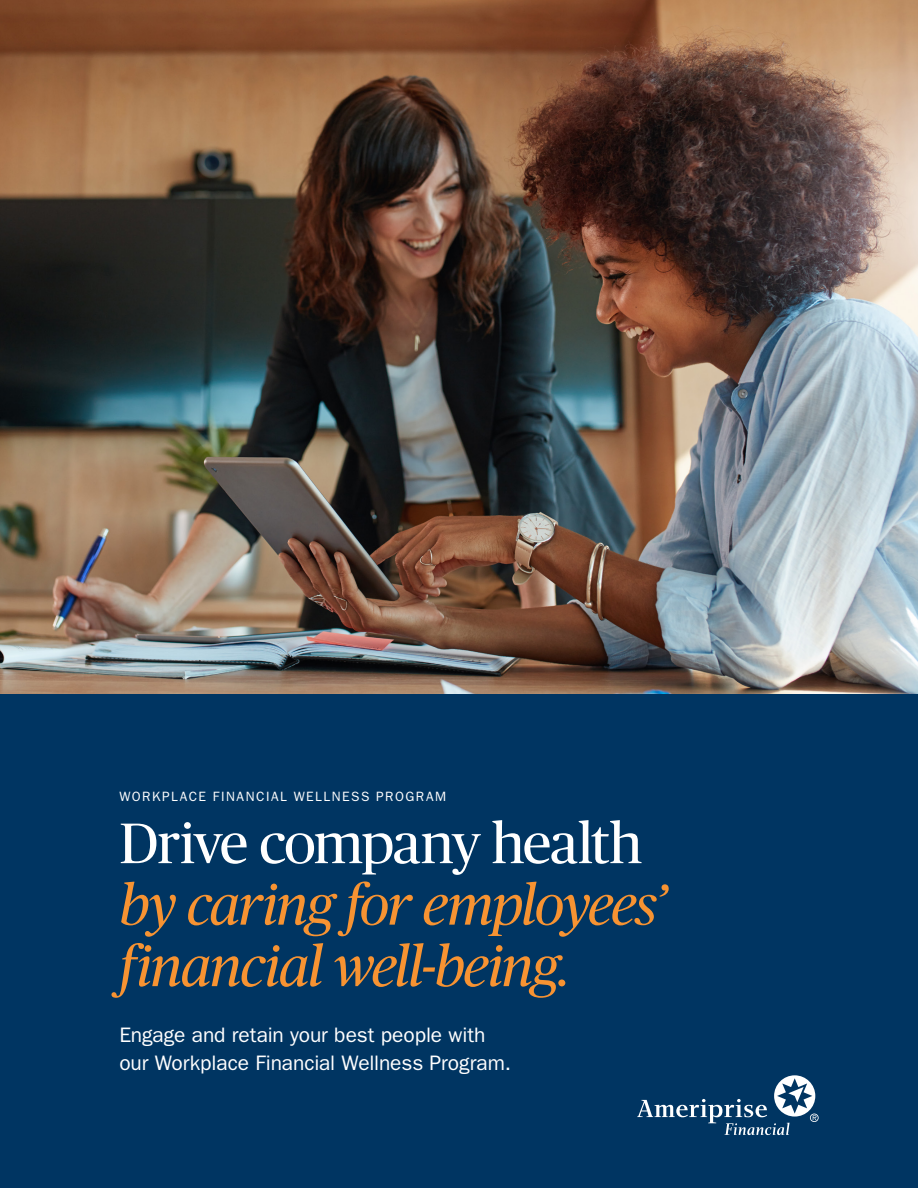
<style>
.page{position:relative;width:918px;height:1188px;background:#fff}
.page>*{position:absolute;margin:0;border:0;box-sizing:border-box;transform-origin:0 0}
.Internal_page_subtit{font:italic 57px/61.5px "Publico Headline";letter-spacing:-.03em;color:#f79332}
.Internal_page_subtit-2{font:21px/28.5px "ITC Franklin Gothic Std";letter-spacing:-.005em;color:#fff}
.Internal_page_subtit-3{font:13.5px "ITC Franklin Gothic Std";letter-spacing:.115em;color:#fff}
.s1{font-style:normal;color:#fff}
</style>
<div class="page">
<div style="left:0;top:684px;width:918px;height:504px;background:#003562"></div>
<img style="left:0;top:0;width:918px;height:694px">
<svg style="left:637px;top:1075px;width:182px;height:60px"></svg>
<p class="Internal_page_subtit-3" style="left:119px;top:789px;width:328px">WORKPLACE FINANCIAL WELLNESS PROGRAM</p>
<p class="Internal_page_subtit" style="left:119px;top:810px;width:549px"><span class="s1">Drive company health </span>by caring for employees’ financial well-being.</p>
<p class="Internal_page_subtit-2" style="left:119px;top:1020px;width:393px">Engage and retain your best people with our Workplace Financial Wellness Program.</p>
</div>
